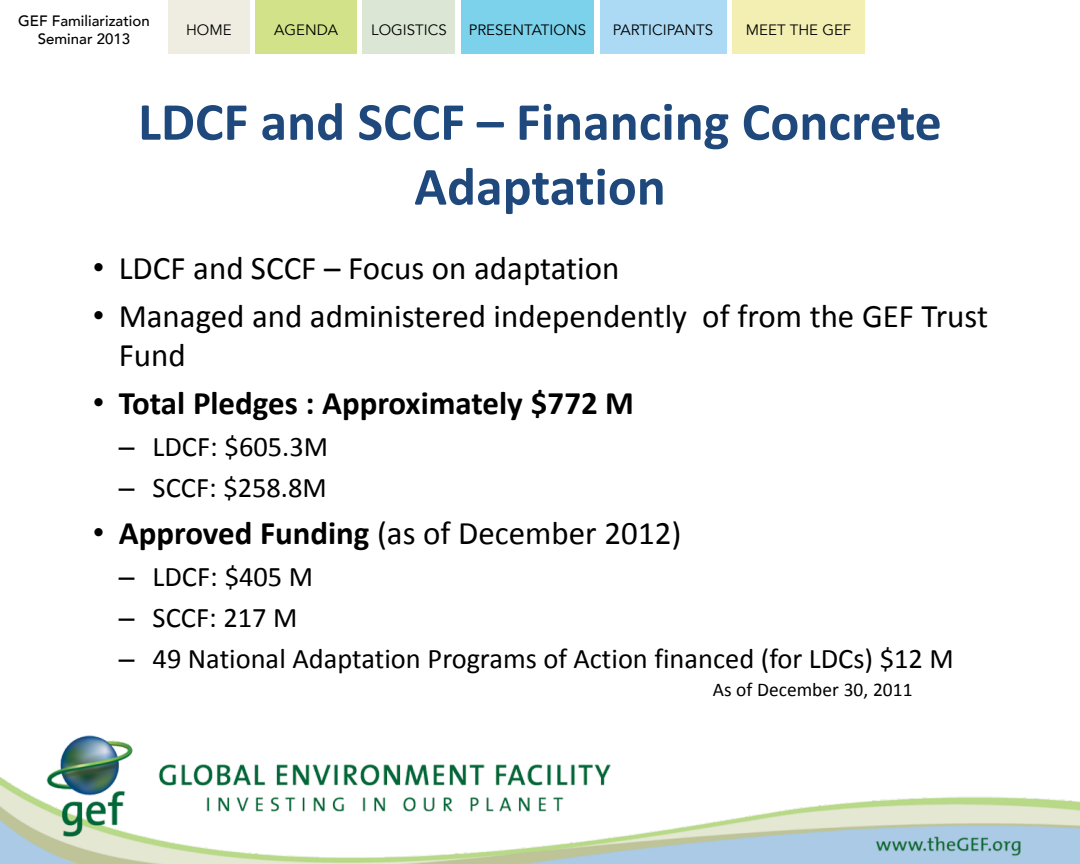
<style>
.page{position:relative;width:1080px;height:864px;background:#fff}
.page>*{position:absolute;margin:0;border:0;box-sizing:border-box;transform-origin:0 0}
.t1{font:700 54px/64.8px "Calibri";color:#1f497d;text-align:center}
.t2{font:33px/39.6px "Calibri";color:#000}
.t3{font:700 33px "Calibri";color:#000}
.t4{font:28.5px "Calibri";color:#000}
.t5{font:19.5px "Calibri";color:#000}
.t6{font:15px "Avenir";color:#000}
.t7{font:500 15px/18px "Avenir";color:#000;text-align:center}
.s1{font-family:"Arial"}
.s2{font-family:"Arial";font-weight:400}
.s3{font-weight:700}
</style>
<div class="page">
<div style="left:168px;top:0;width:82px;height:54px;background:#efede2"></div>
<div style="left:600px;top:0;width:126px;height:54px;background:#acdaf5"></div>
<div style="left:363px;top:0;width:92px;height:54px;background:#dbe7d4"></div>
<div style="left:732px;top:0;width:133px;height:54px;background:#f3efb3"></div>
<div style="left:256px;top:0;width:101px;height:54px;background:#d2e288"></div>
<div style="left:461px;top:0;width:133px;height:54px;background:#7bd2ea"></div>
<img style="left:0;top:735px;width:1080px;height:129px">
<p class="t7" style="left:18px;top:10px;width:133px">GEF Familiarization<br>Seminar 2013</p>
<p class="t6" style="left:186px;top:20px;width:47px">HOME</p>
<p class="t6" style="left:274px;top:20px;width:65px">AGENDA</p>
<p class="t6" style="left:371px;top:20px;width:77px">LOGISTICS</p>
<p class="t6" style="left:469px;top:20px;width:119px">PRESENTATIONS</p>
<p class="t6" style="left:613px;top:20px;width:102px">PARTICIPANTS</p>
<p class="t6" style="left:746px;top:20px;width:107px">MEET THE GEF</p>
<p class="t1" style="left:138px;top:89px;width:805px">LDCF and SCCF – Financing Concrete<br>Adaptation</p>
<p class="t2" style="left:93px;top:249px;width:528px"><span class="s1">•</span> LDCF and SCCF – Focus on adaptation</p>
<p class="t2" style="left:119px;top:296px;width:871px;text-indent:-26px"><span class="s1">•</span> Managed and administered independently of from the GEF Trust<br>Fund</p>
<p class="t3" style="left:93px;top:382px;width:543px"><span class="s2">•</span> Total Pledges : Approximately $772 M</p>
<p class="t4" style="left:119px;top:429px;width:211px"><span class="s1">–</span> LDCF: $605.3M</p>
<p class="t4" style="left:119px;top:470px;width:210px"><span class="s1">–</span> SCCF: $258.8M</p>
<p class="t2" style="left:93px;top:513px;width:590px"><span class="s1">•</span> <span class="s3">Approved Funding</span> (as of December 2012)</p>
<p class="t4" style="left:119px;top:558px;width:196px"><span class="s1">–</span> LDCF: $405 M</p>
<p class="t4" style="left:119px;top:599px;width:180px"><span class="s1">–</span> SCCF: 217 M</p>
<p class="t4" style="left:119px;top:640px;width:837px"><span class="s1">–</span> 49 National Adaptation Programs of Action financed (for LDCs) $12 M</p>
<p class="t5" style="left:713px;top:677px;width:201px">As of December 30, 2011</p>
</div>
